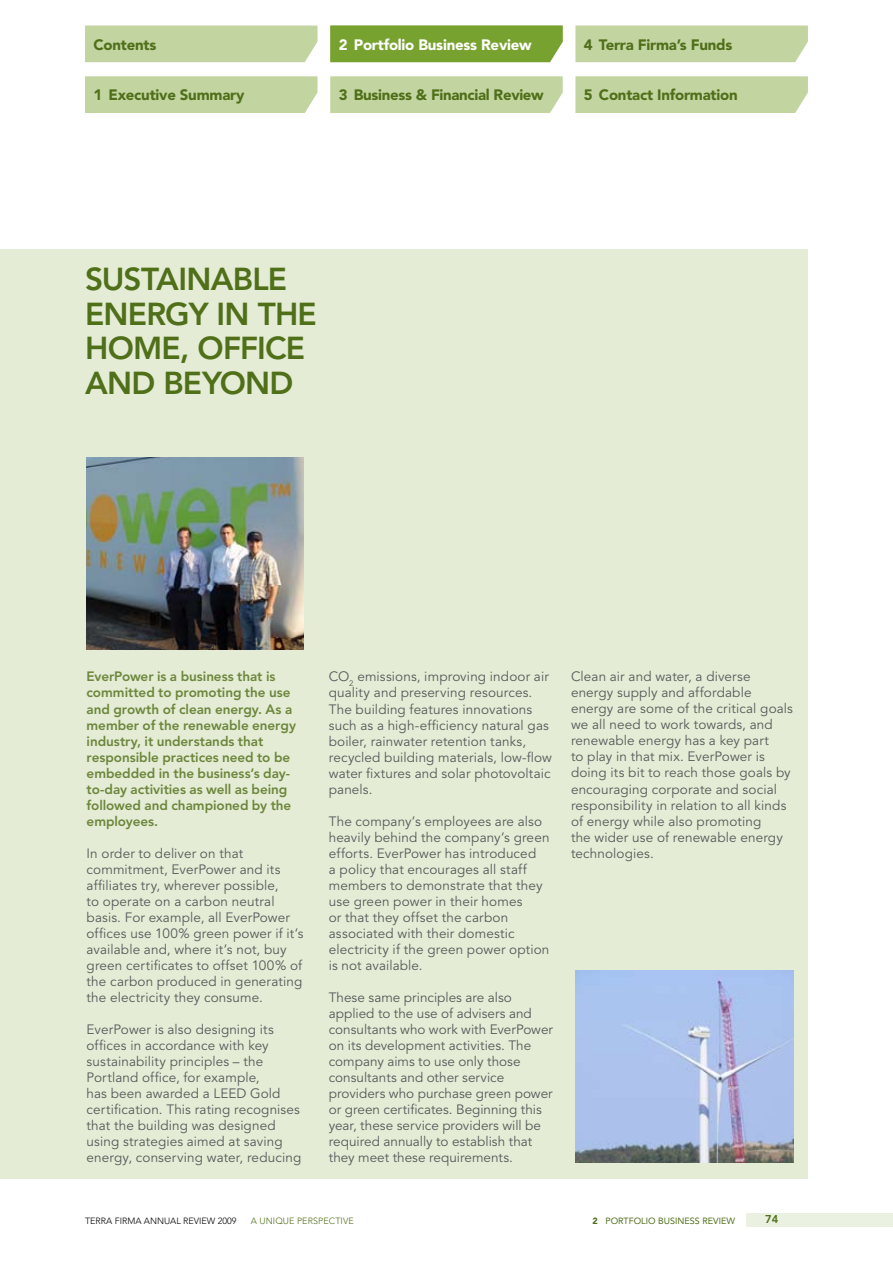
<style>
.page{position:relative;width:893px;height:1263px;background:#fff}
.page>*{position:absolute;margin:0;border:0;box-sizing:border-box;transform-origin:0 0}
.t1{font:800 31.5px/34.5px "Avenir";letter-spacing:-.025em;color:#4f6f19}
.t2{font:900 15px "Avenir";letter-spacing:-.015em;color:#4f6f19}
.t3{font:900 15px "Avenir";letter-spacing:-.015em;color:#fff}
.t4{font:13.5px/16px "Avenir";letter-spacing:.01em;color:#58595b}
.t5{font:800 13.5px/16px "Avenir";letter-spacing:-.005em;color:#6c863b}
.t6{font:800 11.25px "Avenir";color:#4f6f19}
.t7{font:300 9px "Avenir";color:#000}
.t8{font:9px "Avenir";color:#4f6f19}
.t9{font:300 9px "Avenir";letter-spacing:.01em;color:#4f6f19}
.s1{font-weight:900}
</style>
<div class="page">
<div style="left:575px;top:76px;width:233px;height:37px;background:#c2d5a1"></div>
<div style="left:575px;top:26px;width:233px;height:36px;background:#c2d5a1"></div>
<div style="left:85px;top:76px;width:232px;height:37px;background:#c2d5a1"></div>
<div style="left:330px;top:76px;width:233px;height:37px;background:#c2d5a1"></div>
<div style="left:747px;top:1213px;width:146px;height:14px;background:#ebf1e0"></div>
<div style="left:85px;top:26px;width:232px;height:36px;background:#c2d5a1"></div>
<div style="left:0;top:249px;width:808px;height:929px;background:#e4ecd5"></div>
<img style="left:86px;top:457px;width:218px;height:192px">
<img style="left:575px;top:970px;width:218px;height:192px">
<div style="left:330px;top:26px;width:233px;height:36px;background:#78a22f"></div>
<p class="t2" style="left:94px;top:36px;width:64px">Contents</p>
<p class="t3" style="left:339px;top:35px;width:194px">2 Portfolio Business Review</p>
<p class="t2" style="left:584px;top:36px;width:150px">4 Terra Firma’s Funds</p>
<p class="t2" style="left:94px;top:86px;width:152px">1 Executive Summary</p>
<p class="t2" style="left:339px;top:86px;width:207px">3 Business &amp; Financial Review</p>
<p class="t2" style="left:584px;top:86px;width:155px">5 Contact Information</p>
<h1 class="t1" style="left:85px;top:262px;width:233px">SUSTAINABLE<br>ENERGY IN THE<br>HOME, OFFICE<br>AND BEYOND</h1>
<p class="t5" style="left:87px;top:669px;width:211px">EverPower is a business that is committed to promoting the use and growth of clean energy. As a member of the renewable energy industry, it understands that responsible practices need to be embedded in the business’s day&shy;to-day activities as well as being followed and championed by the employees.</p>
<p class="t4" style="left:87px;top:845px;width:219px">In order to deliver on that commitment, EverPower and its affiliates try, wherever possible,<br>to operate on a carbon neutral basis. For example, all EverPower offices use 100% green power if it’s available and, where it’s not, buy green certificates to offset 100% of the carbon produced in generating the electricity they consume.</p>
<p class="t4" style="left:87px;top:1022px;width:216px">EverPower is also designing its offices in accordance with key sustainability principles – the<br>Portland office, for example,<br>has been awarded a LEED Gold certification. This rating recognises that the building was designed using strategies aimed at saving energy, conserving water, reducing</p>
<p class="t4" style="left:329px;top:669px;width:225px">CO<sub>2</sub> emissions, improving indoor air quality and preserving resources.<br>The building features innovations such as a high-efficiency natural gas boiler, rainwater retention tanks, recycled building materials, low-flow water fixtures and solar photovoltaic panels.</p>
<p class="t4" style="left:329px;top:813px;width:222px">The company’s employees are also heavily behind the company’s green efforts. EverPower has introduced<br>a policy that encourages all staff members to demonstrate that they use green power in their homes<br>or that they offset the carbon associated with their domestic electricity if the green power option is not available.</p>
<p class="t4" style="left:329px;top:990px;width:226px">These same principles are also applied to the use of advisers and consultants who work with EverPower on its development activities. The company aims to use only those consultants and other service providers who purchase green power or green certificates. Beginning this year, these service providers will be required annually to establish that they meet these requirements.</p>
<p class="t4" style="left:571px;top:669px;width:223px">Clean air and water, a diverse energy supply and affordable energy are some of the critical goals we all need to work towards, and renewable energy has a key part<br>to play in that mix. EverPower is doing its bit to reach those goals by encouraging corporate and social responsibility in relation to all kinds of energy while also promoting<br>the wider use of renewable energy technologies.</p>
<p class="t7" style="left:85px;top:1215px;width:153px">TERRA FIRMA ANNUAL REVIEW 2009</p>
<p class="t9" style="left:251px;top:1215px;width:104px">A UNIQUE PERSPECTIVE</p>
<p class="t6" style="left:765px;top:1212px;width:15px">74</p>
<p class="t8" style="left:593px;top:1215px;width:144px"><span class="s1">2</span> PORTFOLIO BUSINESS REVIEW</p>
</div>
